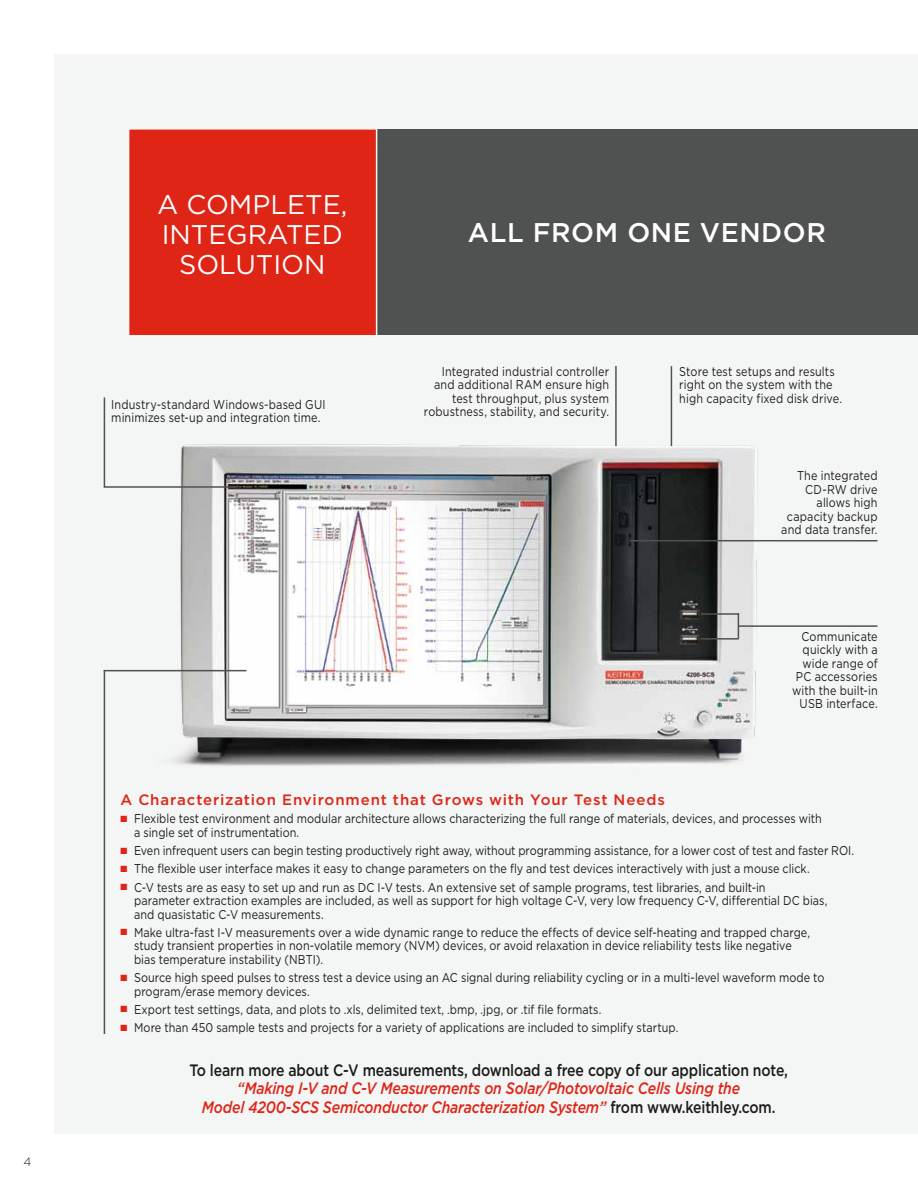
<style>
.page{position:relative;width:918px;height:1188px;background:#fff}
.page>*{position:absolute;margin:0;border:0;box-sizing:border-box;transform-origin:0 0}
.t1{font:27px/30px "Gotham";color:#fff;text-align:center}
.t2{font:500 27px "Gotham";color:#fff}
.t3{font:italic 500 16.5px/18px "Gotham";letter-spacing:-.01em;color:#de2516;text-align:center;scale:.85 1}
.t4{font:500 16.5px "Gotham";letter-spacing:-.01em;color:#1c1c1a;scale:.85 1}
.t5{font:500 15px "Gotham";letter-spacing:.06em;color:#de2516}
.t6{font:12.75px/13.5px "Gotham";color:#1c1c1a;scale:.85 1}
.t7{font:300 12px "Gotham";color:#1c1c1a}
.s1{color:#de2516}
.s2{font-style:normal;color:#1c1c1a}
</style>
<div class="page">
<div style="left:54px;top:54px;width:864px;height:1080px;background:#f4f5f5"></div>
<hr style="left:671px;top:366px;width:1px;height:86px;background:#505151">
<hr style="left:615px;top:366px;width:2px;height:87px;background:#505151">
<img style="left:155px;top:440px;width:610px;height:326px">
<hr style="left:104px;top:670px;width:1px;height:364px;background:#505151">
<hr style="left:104px;top:670px;width:142px;height:1px;background:#505151">
<hr style="left:104px;top:486px;width:134px;height:2px;background:#505151">
<hr style="left:104px;top:397px;width:1px;height:90px;background:#505151">
<hr style="left:701px;top:613px;width:38px;height:2px;background:#505151">
<hr style="left:701px;top:638px;width:38px;height:2px;background:#505151">
<svg style="left:738px;top:615px;width:1px;height:24px"></svg>
<hr style="left:739px;top:625px;width:139px;height:2px;background:#505151">
<hr style="left:630px;top:540px;width:247px;height:1px;background:#505151">
<div style="left:377px;top:129px;width:541px;height:206px;background:#505151"></div>
<div style="left:128px;top:128px;width:249px;height:209px;background:#de2516;border:2px solid #f4f5f5"></div>
<p class="t7" style="left:24px;top:1155px;width:9px">4</p>
<h1 class="t1" style="left:157px;top:189px;width:192px">a com plete, integrated solution</h1>
<p class="t6" style="left:111px;top:397px;width:248px">I ndustry-standard Windows-based GUI minimizes set-up and integration time.</p>
<h1 class="t2" style="left:468px;top:217px;width:19px">all</h1>
<h1 class="t2" style="left:533px;top:217px;width:22px">from</h1>
<h1 class="t2" style="left:627px;top:217px;width:22px">one</h1>
<h1 class="t2" style="left:700px;top:217px;width:22px">vendor</h1>
<p class="t6" style="left:424px;top:364px;width:219px;text-align:right">I ntegrated industrial controller and additional RAM ensure high test throughput, plus system robustness, stability, and security.</p>
<p class="t6" style="left:679px;top:364px;width:193px">Store test setups and results right on the system with the high capacity fixed disk drive.</p>
<p class="t6" style="left:781px;top:469px;width:115px;text-align:right">The integrated<br>CD-RW drive allows high capacity backup and data transfer.</p>
<p class="t6" style="left:792px;top:629px;width:102px;text-align:right">Communicate quickly with a wide range of<br>PC accessories with the built-in<br>USB interface.</p>
<p class="t5" style="left:121px;top:791px;width:546px">A Characterization Environment that Grows with Your Test Needs</p>
<p class="t6" style="left:134px;top:812px;width:811px;text-indent:-14px"><span class="s1">■</span> Flexible test environment and modular architecture allows characterizing the full range of materials, devices, and processes with a single set of instrumentation.</p>
<p class="t6" style="left:121px;top:844px;width:865px"><span class="s1">■</span> Even infrequent users can begin testing productively right away, without programming assistance, for a lower cost of test and faster ROI .</p>
<p class="t6" style="left:121px;top:862px;width:812px"><span class="s1">■</span> The flexible user interface makes it easy to change parameters on the fly and test devices interactively with just a mouse click.</p>
<p class="t6" style="left:134px;top:880px;width:817px;text-indent:-13px"><span class="s1">■</span> C-V tests are as easy to set up and run as DC I -V tests. An extensive set of sample programs, test libraries, and built-in<br>parameter extraction examples are included, as well as support for high voltage C-V, very low frequency C-V, differential DC bias, and quasistatic C-V measurements.</p>
<p class="t6" style="left:134px;top:925px;width:797px;text-indent:-13px"><span class="s1">■</span> Make ultra-fast I -V measurements over a wide dynamic range to reduce the effects of device self-heating and trapped charge, study transient properties in non-volatile memory (NVM) devices, or avoid relaxation in device reliability tests like negative bias temperature instability (N BTI).</p>
<p class="t6" style="left:134px;top:971px;width:814px;text-indent:-14px"><span class="s1">■</span> Source high speed pulses to stress test a device using an AC signal during reliability cycling or in a multi-level waveform mode to program/erase memory devices.</p>
<p class="t6" style="left:121px;top:1002px;width:567px"><span class="s1">■</span> Export test settings, data, and plots to .xls, delimited text, .bmp, .jpg, or .tif file formats.</p>
<p class="t6" style="left:121px;top:1021px;width:658px"><span class="s1">■</span> More than 450 sample tests and projects for a variety of applications are included to simplify startup.</p>
<p class="t4" style="left:189px;top:1061px;width:706px">To learn more about C-V measurements, download a free copy of our application note,</p>
<p class="t3" style="left:202px;top:1080px;width:676px">“Making I-V and C-V Measurements on Solar/Photovoltaic Cells Using the<br>Model 4200-SCS Semiconductor Characterization System” <span class="s2">from www.keithley.com.</span></p>
</div>
